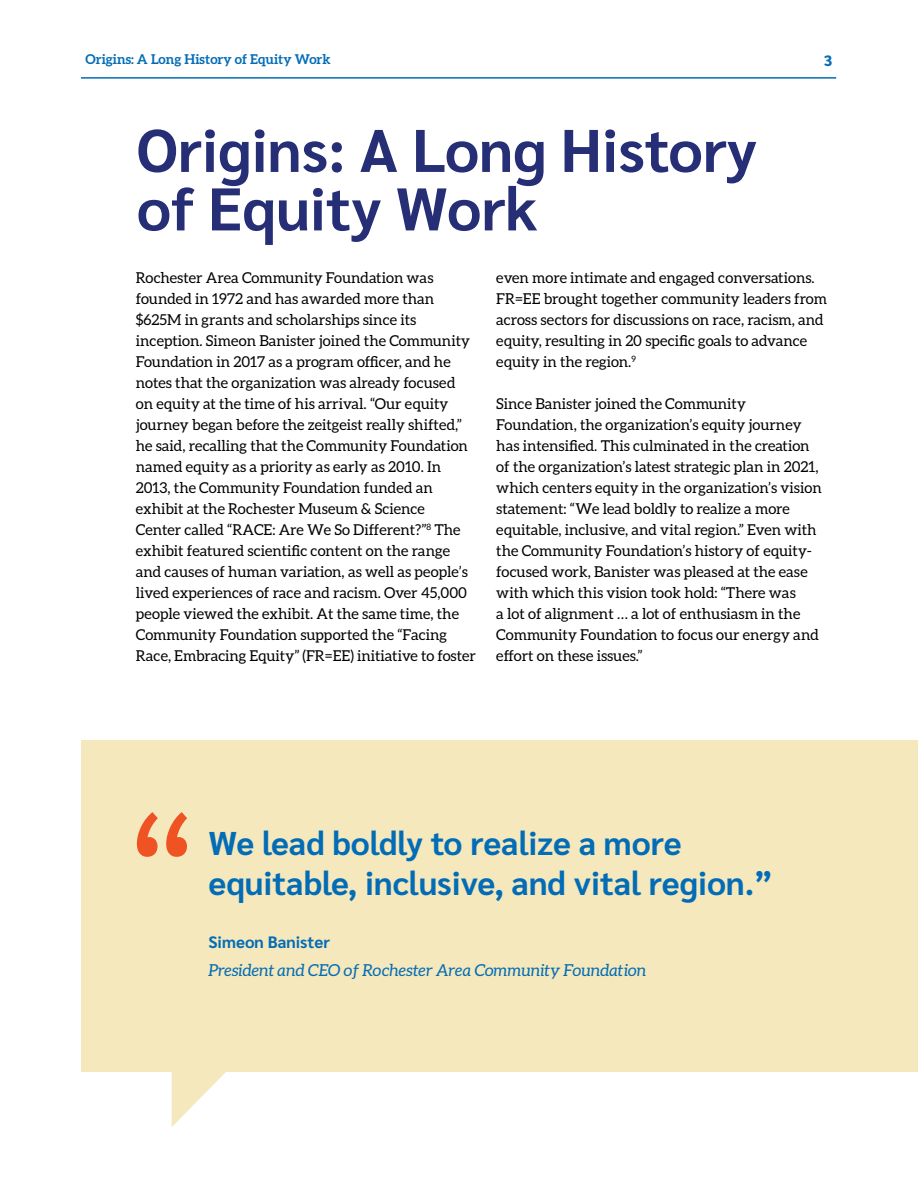
<style>
.page{position:relative;width:918px;height:1188px;background:#fff}
.page>*{position:absolute;margin:0;border:0;box-sizing:border-box;transform-origin:0 0}
.H1_Purple{font:700 60px/58.5px "Sarabun";color:#262e76}
.Block_Quote_Blue{font:700 33px/40.5px "Sarabun";color:#036cb6}
.Quote_Attribution_Detail{font:italic 16.5px "Aleo";color:#036cb6}
.Quote_Attribution_Blue{font:700 16.5px "Sarabun";color:#036cb6}
.Body_Black{font:15px/21px "Aleo";color:#000}
.t1{font:800 15px "Sarabun";color:#036cb6}
.Page_Header{font:700 13.5px "Aleo";color:#036cb6}
</style>
<div class="page">
<hr style="left:81px;top:77px;width:755px;height:2px;background:#036cb6">
<div style="left:81px;top:740px;width:837px;height:332px;background:#f4e8bc"></div>
<svg style="left:172px;top:1072px;width:54px;height:55px"></svg>
<svg style="left:137px;top:812px;width:50px;height:45px"></svg>
<p class="Page_Header" style="left:86px;top:51px;width:247px">Origins: A Long History of Equity Work</p>
<p class="H1_Purple" style="left:137px;top:122px;width:622px">Origins: A Long History of Equity Work</p>
<p class="t1" style="left:824px;top:52px;width:10px">3</p>
<p class="Body_Black" style="left:136px;top:267px;width:342px">Rochester Area Community Foundation was founded in 1972 and has awarded more than $625M in grants and scholarships since its inception. Simeon Banister joined the Community Foundation in 2017 as a program officer, and he notes that the organization was already focused on equity at the time of his arrival. “Our equity journey began before the zeitgeist really shifted,” he said, recalling that the Community Foundation named equity as a priority as early as 2010. In 2013, the Community Foundation funded an exhibit at the Rochester Museum &amp; Science<br>Center called “RACE: Are We So Different?”<sup>8</sup> The exhibit featured scientific content on the range and causes of human variation, as well as people’s lived experiences of race and racism. Over 45,000 people viewed the exhibit. At the same time, the Community Foundation supported the “Facing Race, Embracing Equity” (FR=EE) initiative to foster</p>
<p class="Body_Black" style="left:496px;top:267px;width:332px">even more intimate and engaged conversations.<br>FR=EE brought together community leaders from across sectors for discussions on race, racism, and equity, resulting in 20 specific goals to advance equity in the region.<sup>9</sup></p>
<p class="Body_Black" style="left:496px;top:393px;width:327px">Since Banister joined the Community Foundation, the organization’s equity journey has intensified. This culminated in the creation of the organization’s latest strategic plan in 2021, which centers equity in the organization’s vision statement: “We lead boldly to realize a more equitable, inclusive, and vital region.” Even with the Community Foundation’s history of equity&shy;focused work, Banister was pleased at the ease with which this vision took hold: “There was<br>a lot of alignment … a lot of enthusiasm in the Community Foundation to focus our energy and effort on these issues.”</p>
<p class="Block_Quote_Blue" style="left:209px;top:823px;width:566px">We lead boldly to realize a more equitable, inclusive, and vital region.”</p>
<p class="Quote_Attribution_Blue" style="left:209px;top:933px;width:123px">Simeon Banister</p>
<p class="Quote_Attribution_Detail" style="left:209px;top:961px;width:439px">President and CEO of Rochester Area Community Foundation</p>
</div>
